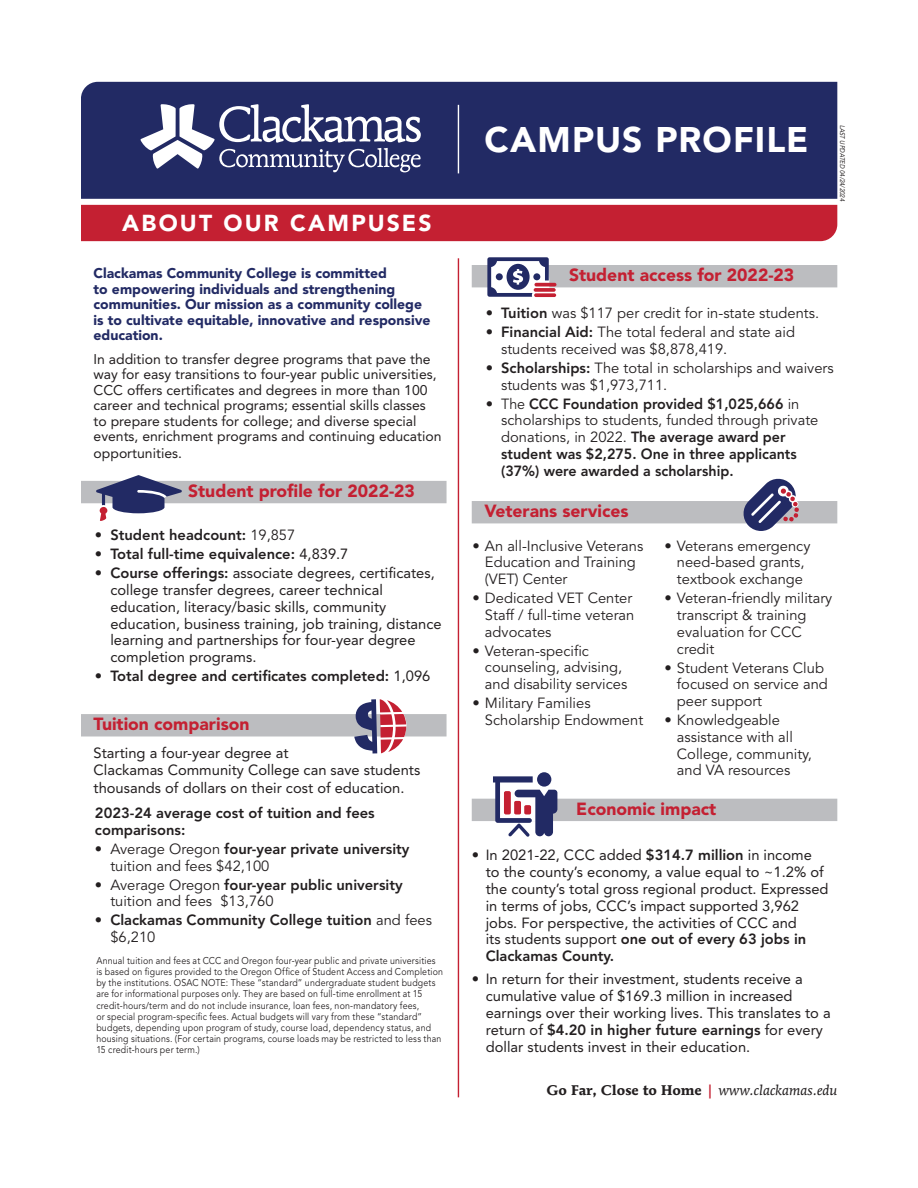
<style>
.page{position:relative;width:918px;height:1188px;background:#fff}
.page>*{position:absolute;margin:0;border:0;box-sizing:border-box;transform-origin:0 0}
.t1{font:900 35.25px "Avenir LT Std";letter-spacing:.03em;color:#fff}
.t2{font:900 22.95px "Avenir LT Std";letter-spacing:.095em;color:#fff}
.t3{font:900 17.55px "Avenir LT Std";color:#c42032}
.t4{font:14.7px/16.8px "Avenir LT Std";color:#231f20}
.t5{font:14.7px/16.8px "Avenir LT Std";color:#231f20}
.t6{font:800 14.7px/16.8px "Avenir LT Std";color:#231f20}
.t7{font:13.95px/15.5px "Avenir LT Std";color:#231f20}
.t8{font:900 13.95px/15.5px "Avenir LT Std";color:#222a64}
.t9{font:700 13.95px "Mendoza Roman Std";color:#231f20}
.t10{font:9.75px/11.2px "Avenir LT Std";letter-spacing:.02em;color:#231f20;scale:.9 1}
.t11{font:italic 6.6px "Avenir LT Std";color:#231f20;scale:.9 1}
.s1{font-weight:400}
.s2{font-style:inherit}
.s3{font-weight:800}
.s4{font-style:italic;color:#c42032}
.s5{font-weight:400;font-style:italic}
</style>
<div class="page">
<div style="left:81px;top:481px;width:366px;height:22px;background:#bcbdc0"></div>
<div style="left:81px;top:714px;width:366px;height:22px;background:#bcbdc0"></div>
<div style="left:472px;top:265px;width:365px;height:22px;background:#bcbdc0"></div>
<div style="left:472px;top:501px;width:365px;height:22px;background:#bcbdc0"></div>
<div style="left:472px;top:799px;width:365px;height:22px;background:#bcbdc0"></div>
<div style="left:81px;top:205px;width:756px;height:36px;background:#c42032"></div>
<div style="left:81px;top:82px;width:756px;height:117px;background:#222a64"></div>
<svg style="left:141px;top:104px;width:280px;height:68px"></svg>
<hr style="left:458px;top:105px;width:1px;height:68px;background:#fff">
<hr style="left:458px;top:258px;width:1px;height:839px;background:#c42032">
<svg style="left:487px;top:257px;width:62px;height:40px"></svg>
<hr style="left:534px;top:283px;width:22px;height:3px;background:#c42032;border-radius:2px">
<svg style="left:534px;top:288px;width:22px;height:4px"></svg>
<svg style="left:534px;top:293px;width:22px;height:4px"></svg>
<svg style="left:96px;top:475px;width:86px;height:46px"></svg>
<svg style="left:354px;top:699px;width:53px;height:55px"></svg>
<svg style="left:493px;top:772px;width:64px;height:65px"></svg>
<div style="left:524px;top:805px;width:7px;height:9px;background:#c42032;border-radius:2px"></div>
<div style="left:514px;top:801px;width:7px;height:13px;background:#c42032;border-radius:2px"></div>
<div style="left:504px;top:791px;width:7px;height:23px;background:#c42032;border-radius:2px"></div>
<svg style="left:742px;top:478px;width:57px;height:53px"></svg>
<p class="t2" style="left:122px;top:209px;width:311px">ABOUT OUR CAMPUSES</p>
<p class="t8" style="left:94px;top:266px;width:338px">Clackamas Community College is committed<br>to empowering individuals and strengthening communities. Our mission as a community college is to cultivate equitable, innovative and responsive education.</p>
<p class="t7" style="left:94px;top:351px;width:350px">In addition to transfer degree programs that pave the way for easy transitions to four-year public universities, CCC offers certificates and degrees in more than 100 career and technical programs; essential skills classes to prepare students for college; and diverse special events, enrichment programs and continuing education</p>
<p class="t7" style="left:94px;top:446px;width:90px">opportunities.</p>
<p class="t3" style="left:188px;top:480px;width:228px">Student profile for 2022-23</p>
<p class="t6" style="left:95px;top:527px;width:202px"><span class="s1">•</span> Student headcount: <span class="s1">19,857</span></p>
<p class="t6" style="left:95px;top:546px;width:255px"><span class="s1">•</span> Total full-time equivalence: <span class="s1">4,839.7</span></p>
<p class="t4" style="left:110px;top:565px;width:333px;text-indent:-15px"><span class="s2">•</span> <span class="s3">Course offerings:</span> associate degrees, certificates, college transfer degrees, career technical education, literacy/basic skills, community education, business training, job training, distance learning and partnerships for four-year degree completion programs.</p>
<p class="t6" style="left:95px;top:668px;width:337px"><span class="s1">•</span> Total degree and certificates completed: <span class="s1">1,096</span></p>
<p class="t3" style="left:94px;top:713px;width:157px">Tuition comparison</p>
<p class="t4" style="left:94px;top:744px;width:328px;line-height:17.7px">Starting a four-year degree at<br>Clackamas Community College can save students thousands of dollars on their cost of education.</p>
<p class="t6" style="left:95px;top:805px;width:281px">2023-24 average cost of tuition and fees comparisons:</p>
<p class="t5" style="left:110px;top:841px;width:301px;text-indent:-15px">• Average Oregon <span class="s3">four-year private university </span>tuition and fees $42,100</p>
<p class="t5" style="left:110px;top:877px;width:294px;text-indent:-15px">• Average Oregon <span class="s3">four-year public university </span>tuition and fees $13,760</p>
<p class="t6" style="left:110px;top:912px;width:323px;text-indent:-15px"><span class="s1">•</span> Clackamas Community College tuition <span class="s1">and fees $6,210</span></p>
<p class="t10" style="left:96px;top:955px;width:387px">Annual tuition and fees at CCC and Oregon four-year public and private universities is based on figures provided to the Oregon Office of Student Access and Completion by the institutions. OSAC NOTE: These “standard” undergraduate student budgets are for informational purposes only. They are based on full-time enrollment at 15 credit-hours/term and do not include insurance, loan fees, non-mandatory fees,<br>or special program-specific fees. Actual budgets will vary from these “standard” budgets, depending upon program of study, course load, dependency status, and housing situations. (For certain programs, course loads may be restricted to less than 15 credit-hours per term.)</p>
<p class="t1" style="left:484px;top:118px;width:326px">CAMPUS PROFILE</p>
<p class="t11" style="left:846px;top:125px;width:86px;rotate:90deg">LAST UPDATED 04/24/2024</p>
<p class="t3" style="left:569px;top:264px;width:227px">Student access for 2022-23</p>
<p class="t5" style="left:486px;top:305px;width:335px">• <span class="s3">Tuition</span> was $117 per credit for in-state students.</p>
<p class="t5" style="left:501px;top:324px;width:295px;text-indent:-15px">• <span class="s3">Financial Aid:</span> The total federal and state aid students received was $8,878,419.</p>
<p class="t5" style="left:501px;top:360px;width:334px;text-indent:-15px">• <span class="s3">Scholarships:</span> The total in scholarships and waivers students was $1,973,711.</p>
<p class="t6" style="left:501px;top:395px;width:319px;text-indent:-15px"><span class="s1">• The</span> CCC Foundation provided $1,025,666 <span class="s1">in scholarships to students, funded through private donations, in 2022.</span> The average award per student was $2,275. One in three applicants (37%) were awarded a scholarship.</p>
<p class="t3" style="left:484px;top:500px;width:146px">Veterans services</p>
<p class="t5" style="left:485px;top:538px;width:160px;text-indent:-13px">• An all-Inclusive Veterans<br>Education and Training (VET) Center</p>
<p class="t5" style="left:485px;top:590px;width:151px;text-indent:-13px">• Dedicated VET Center<br>Staff / full-time veteran advocates</p>
<p class="t5" style="left:485px;top:643px;width:144px;text-indent:-13px">• Veteran-specific counseling, advising, and disability services</p>
<p class="t5" style="left:485px;top:695px;width:160px;text-indent:-13px">• Military Families<br>Scholarship Endowment</p>
<p class="t5" style="left:664px;top:538px;width:148px;text-align:center">• Veterans emergency need-based grants, textbook exchange</p>
<p class="t5" style="left:677px;top:590px;width:157px;text-indent:-13px">• Veteran-friendly military transcript &amp; training evaluation for CCC credit</p>
<p class="t5" style="left:677px;top:659px;width:152px;text-indent:-13px">• Student Veterans Club focused on service and peer support</p>
<p class="t5" style="left:677px;top:712px;width:137px;text-indent:-13px">• Knowledgeable assistance with all<br>College, community, and VA resources</p>
<p class="t3" style="left:576px;top:798px;width:142px">Economic impact</p>
<p class="t4" style="left:486px;top:847px;width:344px;text-indent:-14px"><span class="s2">•</span> In 2021-22, CCC added <span class="s3">$314.7 million</span> in income to the county’s economy, a value equal to ~1.2% of the county’s total gross regional product. Expressed in terms of jobs, CCC’s impact supported 3,962 jobs. For perspective, the activities of CCC and<br>its students support <span class="s3">one out of every 63 jobs in Clackamas County.</span></p>
<p class="t4" style="left:486px;top:971px;width:346px;text-indent:-14px"><span class="s2">•</span> In return for their investment, students receive a cumulative value of $169.3 million in increased earnings over their working lives. This translates to a return of <span class="s3">$4.20 in higher future earnings</span> for every dollar students invest in their education.</p>
<p class="t9" style="left:546px;top:1081px;width:292px">Go Far, Close to Home <span class="s4">|</span> <span class="s5">www.clackamas.edu</span></p>
</div>
